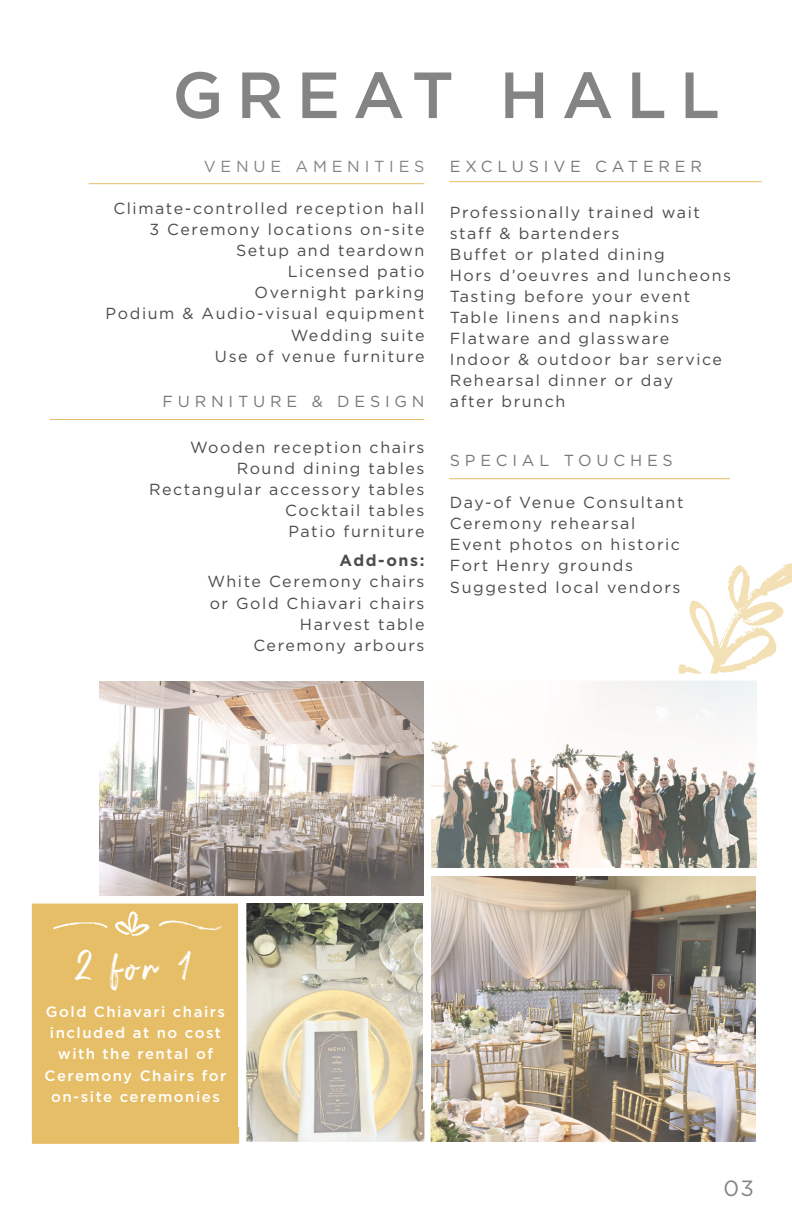
<style>
.page{position:relative;width:792px;height:1224px;background:#fff}
.page>*{position:absolute;margin:0;border:0;box-sizing:border-box;transform-origin:0 0}
.t1{font:500 65px "Gotham";letter-spacing:.2em;color:#848484}
.t2{font:44.6px "B Minds Scr Reg";color:#fff}
.t3{font:34px "B Minds Extras";color:#fff}
.t4{font:22px "Gotham";color:#848484}
.t5{font:16px/21px "Gotham";letter-spacing:.1em;color:#4b4c4d}
.t6{font:16px "Gotham";letter-spacing:.3em;color:#76787b}
.t7{font:16px "Gotham";letter-spacing:.3em;color:#848484}
.t8{font:700 16px "Gotham";letter-spacing:.1em;color:#4b4c4d}
.t9{font:500 15px/21px "Gotham";letter-spacing:.1em;color:#fff;text-align:center}
.s1{font-size:54px}
</style>
<div class="page">
<svg style="left:678px;top:563px;width:114px;height:144px"></svg>
<hr style="left:89px;top:183px;width:335px;height:1px;background:#e6be67">
<hr style="left:449px;top:181px;width:313px;height:1px;background:#e6be67">
<hr style="left:50px;top:419px;width:374px;height:1px;background:#e6be67">
<hr style="left:449px;top:478px;width:281px;height:1px;background:#e6be67">
<img style="left:431px;top:682px;width:325px;height:186px">
<img style="left:430px;top:876px;width:326px;height:266px">
<div style="left:24px;top:895px;width:223px;height:257px;background:#e6be67;border:8px solid #fff"></div>
<img style="left:247px;top:903px;width:176px;height:238px">
<div style="left:240px;top:895px;width:190px;height:253px;border:6px solid #fff"></div>
<div style="left:30px;top:895px;width:398px;height:8px;background:#fff"></div>
<div style="left:424px;top:654px;width:7px;height:456px;background:#fff"></div>
<div style="left:239px;top:900px;width:7px;height:227px;background:#fff"></div>
<img style="left:99px;top:681px;width:325px;height:214px">
<p class="t1" style="left:172px;top:53px;width:549px">GREAT HALL</p>
<p class="t7" style="left:204px;top:156px;width:222px">VENUE AMENITIES</p>
<p class="t5" style="left:113px;top:198px;width:313px">Climate-controlled reception hall</p>
<p class="t5" style="left:149px;top:219px;width:277px">3 Ceremony locations on-site</p>
<p class="t5" style="left:236px;top:240px;width:190px">Setup and teardown</p>
<p class="t5" style="left:288px;top:261px;width:138px">Licensed patio</p>
<p class="t5" style="left:254px;top:282px;width:172px">Overnight parking</p>
<p class="t5" style="left:106px;top:303px;width:320px">Podium &amp; Audio-visual equipment</p>
<p class="t5" style="left:291px;top:324px;width:135px">Wedding suite</p>
<p class="t5" style="left:215px;top:345px;width:211px">Use of venue furniture</p>
<p class="t6" style="left:163px;top:391px;width:263px">FURNITURE &amp; DESIGN</p>
<p class="t5" style="left:190px;top:437px;width:236px">Wooden reception chairs</p>
<p class="t5" style="left:237px;top:458px;width:189px">Round dining tables</p>
<p class="t5" style="left:149px;top:479px;width:277px">Rectangular accessory tables</p>
<p class="t5" style="left:285px;top:500px;width:141px">Cocktail tables</p>
<p class="t5" style="left:288px;top:521px;width:138px">Patio furniture</p>
<p class="t8" style="left:340px;top:550px;width:86px">Add-ons:</p>
<p class="t5" style="left:207px;top:571px;width:219px">White Ceremony chairs</p>
<p class="t5" style="left:210px;top:592px;width:216px">or Gold Chiavari chairs</p>
<p class="t5" style="left:300px;top:613px;width:126px">Harvest table</p>
<p class="t5" style="left:253px;top:634px;width:173px">Ceremony arbours</p>
<p class="t6" style="left:450px;top:156px;width:254px">EXCLUSIVE CATERER</p>
<p class="t5" style="left:450px;top:201px;width:252px">Professionally trained wait staff &amp; bartenders</p>
<p class="t5" style="left:450px;top:243px;width:217px">Buffet or plated dining</p>
<p class="t5" style="left:450px;top:265px;width:283px">Hors d’oeuvres and luncheons</p>
<p class="t5" style="left:450px;top:286px;width:242px">Tasting before your event</p>
<p class="t5" style="left:450px;top:307px;width:231px">Table linens and napkins</p>
<p class="t5" style="left:450px;top:328px;width:221px">Flatware and glassware</p>
<p class="t5" style="left:450px;top:349px;width:274px">Indoor &amp; outdoor bar service</p>
<p class="t5" style="left:450px;top:370px;width:225px">Rehearsal dinner or day after brunch</p>
<p class="t6" style="left:450px;top:450px;width:224px">SPECIAL TOUCHES</p>
<p class="t5" style="left:450px;top:492px;width:235px">Day-of Venue Consultant</p>
<p class="t5" style="left:450px;top:513px;width:187px">Ceremony rehearsal</p>
<p class="t5" style="left:450px;top:534px;width:232px">Event photos on historic<br>Fort Henry grounds</p>
<p class="t5" style="left:450px;top:576px;width:232px">Suggested local vendors</p>
<p class="t3" style="left:52px;top:899px;width:174px">w<span class="s1">y</span>x</p>
<p class="t2" style="left:74px;top:939px;width:119px">2 for 1</p>
<p class="t9" style="left:45px;top:1001px;width:183px">Gold Chiavari chairs included at no cost with the rental of<br>Ceremony Chairs for on-site ceremonies</p>
<p class="t4" style="left:723px;top:1174px;width:32px">03</p>
</div>
